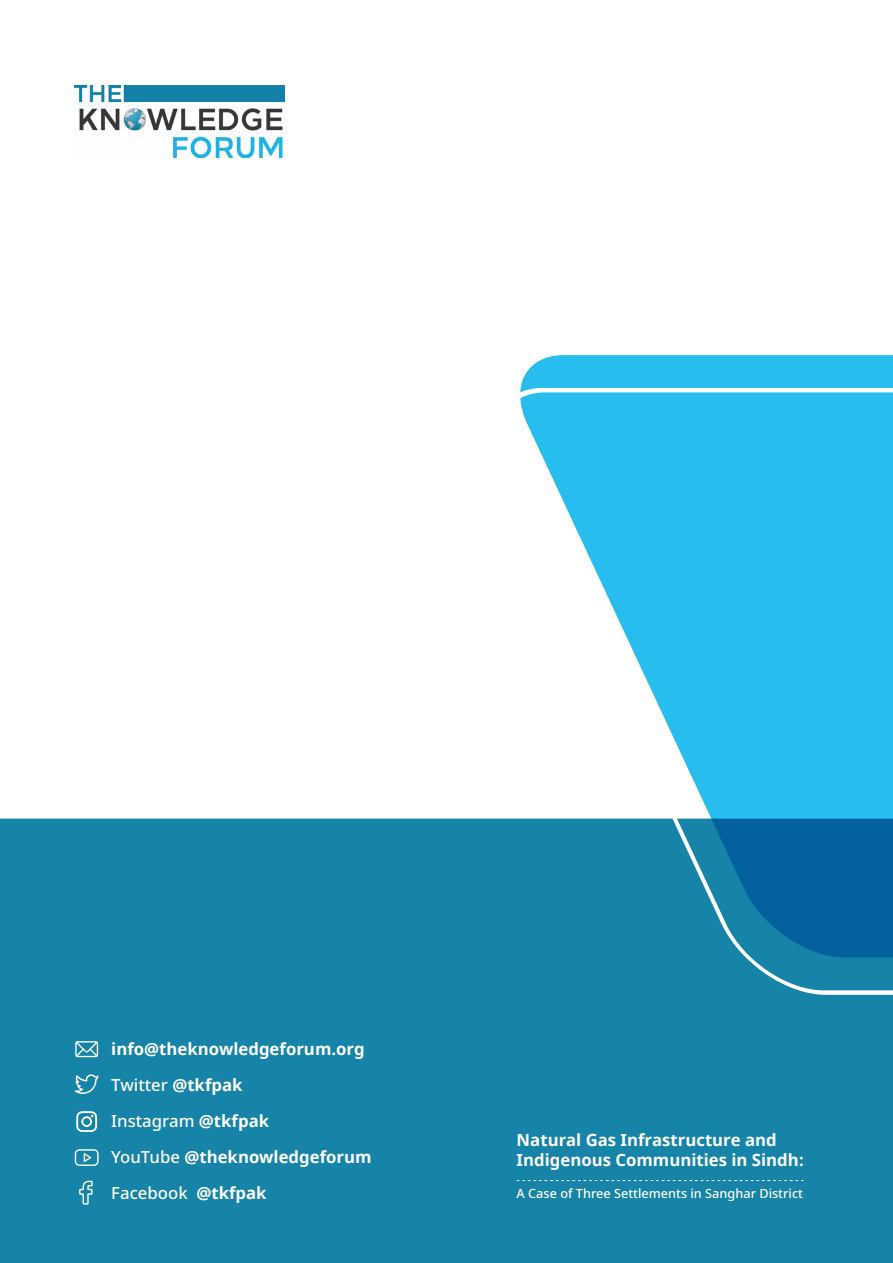
<style>
.page{position:relative;width:893px;height:1263px;background:#fff}
.page>*{position:absolute;margin:0;border:0;box-sizing:border-box;transform-origin:0 0}
.t1{font:700 16.8px/20.1px "Noto Sans";color:#fff}
.t2{font:500 16.8px "Noto Sans";color:#fff}
.t3{font:500 12.75px "Noto Sans";color:#fff}
.s1{font-weight:700}
.s2{font-weight:500}
</style>
<div class="page">
<div style="left:0;top:819px;width:893px;height:444px;background:#1683a9"></div>
<svg style="left:517px;top:1180px;width:287px;height:1px"></svg>
<div style="left:521px;top:355px;width:372px;height:31px;background:#28bdef"></div>
<svg style="left:468px;top:386px;width:425px;height:611px"></svg>
<img style="left:75px;top:85px;width:210px;height:73px">
<svg style="left:76px;top:1111px;width:21px;height:21px"></svg>
<svg style="left:74px;top:1074px;width:25px;height:20px"></svg>
<svg style="left:75px;top:1149px;width:24px;height:17px"></svg>
<svg style="left:75px;top:1041px;width:23px;height:16px"></svg>
<svg style="left:79px;top:1181px;width:14px;height:23px"></svg>
<p class="t1" style="left:111px;top:1039px;width:255px">info@theknowledgeforum.org</p>
<p class="t2" style="left:111px;top:1075px;width:133px">Twitter <span class="s1">@tkfpak</span></p>
<p class="t2" style="left:111px;top:1111px;width:159px">Instagram <span class="s1">@tkfpak</span></p>
<p class="t1" style="left:111px;top:1147px;width:262px"><span class="s2">YouTube</span> @theknowledgeforum</p>
<p class="t2" style="left:111px;top:1183px;width:157px">Facebook <span class="s1">@tkfpak</span></p>
<p class="t1" style="left:517px;top:1130px;width:289px">Natural Gas Infrastructure and<br>Indigenous Communities in Sindh:</p>
<p class="t3" style="left:517px;top:1186px;width:288px">A Case of Three Settlements in Sanghar District</p>
</div>
